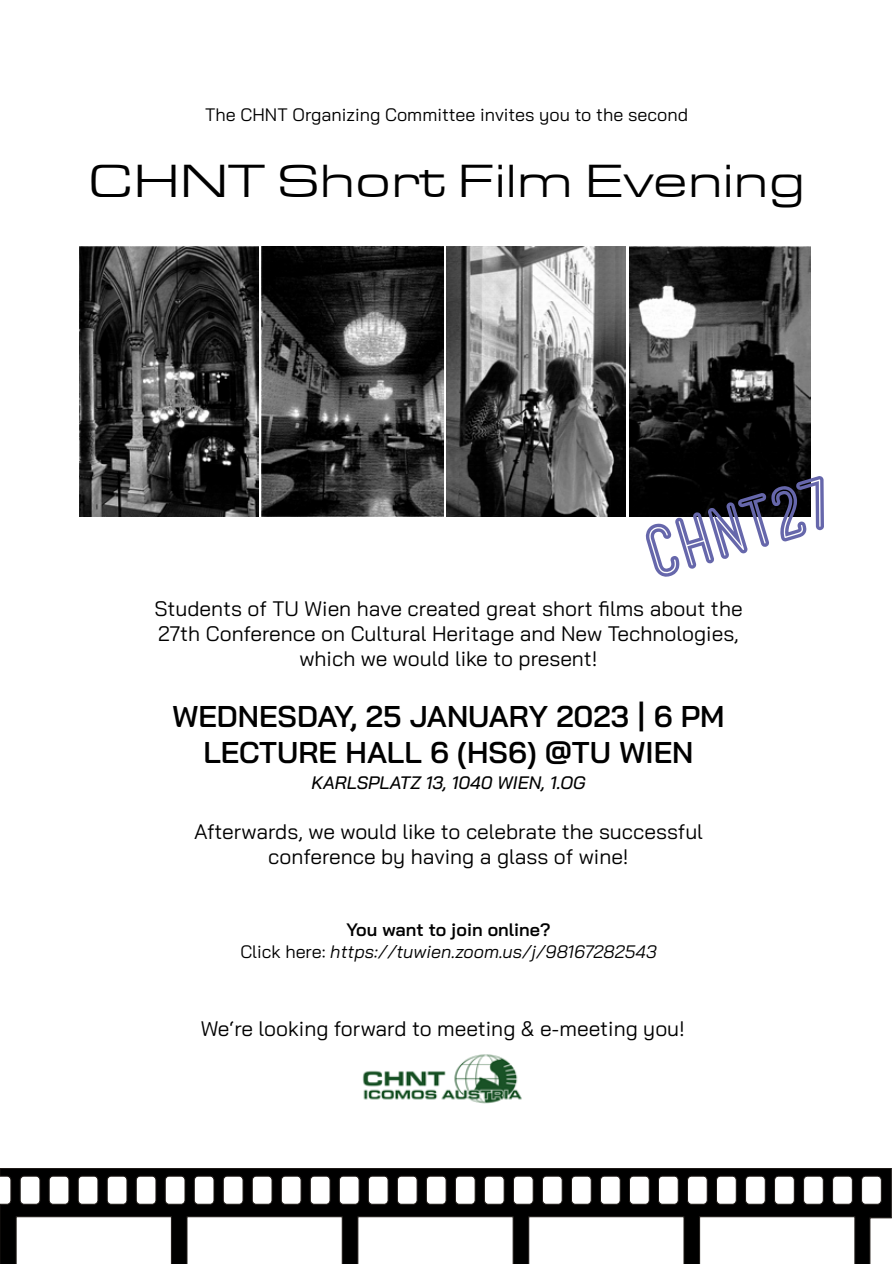
<style>
.page{position:relative;width:894px;height:1264px;background:#fff}
.page>*{position:absolute;margin:0;border:0;box-sizing:border-box;transform-origin:0 0}
.t1{font:67.5px "Mensch Bold Inline";color:#6667ab}
.t2{font:48px "Eurostile Extended";color:#000}
.t3{font:600 30px/36px "Bai Jamjuree";color:#000;text-align:center}
.t4{font:21px/25.2px "Bai Jamjuree";color:#000;text-align:center}
.t5{font:italic 18px/21.6px "Bai Jamjuree";color:#000;text-align:center}
.t6{font:18px "Bai Jamjuree";color:#000}
.t7{font:italic 500 18px "Bai Jamjuree";color:#000}
.s1{font-weight:600;font-style:normal}
.s2{font-style:normal}
</style>
<div class="page">
<svg style="left:0;top:1168px;width:891px;height:95px"></svg>
<img style="left:362px;top:1054px;width:160px;height:50px">
<img style="left:79px;top:246px;width:179px;height:270px">
<img style="left:262px;top:246px;width:181px;height:270px">
<img style="left:447px;top:246px;width:178px;height:271px">
<img style="left:629px;top:246px;width:180px;height:270px">
<p class="t6" style="left:205px;top:100px;width:484px">The CHNT Organizing Committee invites you to the second</p>
<h2 class="t2" style="left:88px;top:156px;width:718px">CHNT Short Film Evening</h2>
<h1 class="t1" style="left:637px;top:526px;width:192px;rotate:-17deg">CHNT27</h1>
<p class="t4" style="left:154px;top:595px;width:589px">Students of TU Wien have created great short films about the<br>27th Conference on Cultural Heritage and New Technologies, which we would like to present!</p>
<h3 class="t3" style="left:172px;top:699px;width:553px">WEDNESDAY, 25 JANUARY 2023 | 6 PM<br>LECTURE HALL 6 (HS6) @TU WIEN</h3>
<p class="t7" style="left:311px;top:772px;width:275px">KARLSPLATZ 13, 1040 WIEN, 1.OG</p>
<p class="t4" style="left:194px;top:819px;width:510px">Afterwards, we would like to celebrate the successful conference by having a glass of wine!</p>
<p class="t5" style="left:240px;top:919px;width:417px"><span class="s1">You want to join online?<br></span><span class="s2">Click here:</span> https://tuwien.zoom.us/j/98167282543</p>
<p class="t4" style="left:201px;top:1015px;width:485px">We‘re looking forward to meeting &amp; e-meeting you!</p>
</div>
